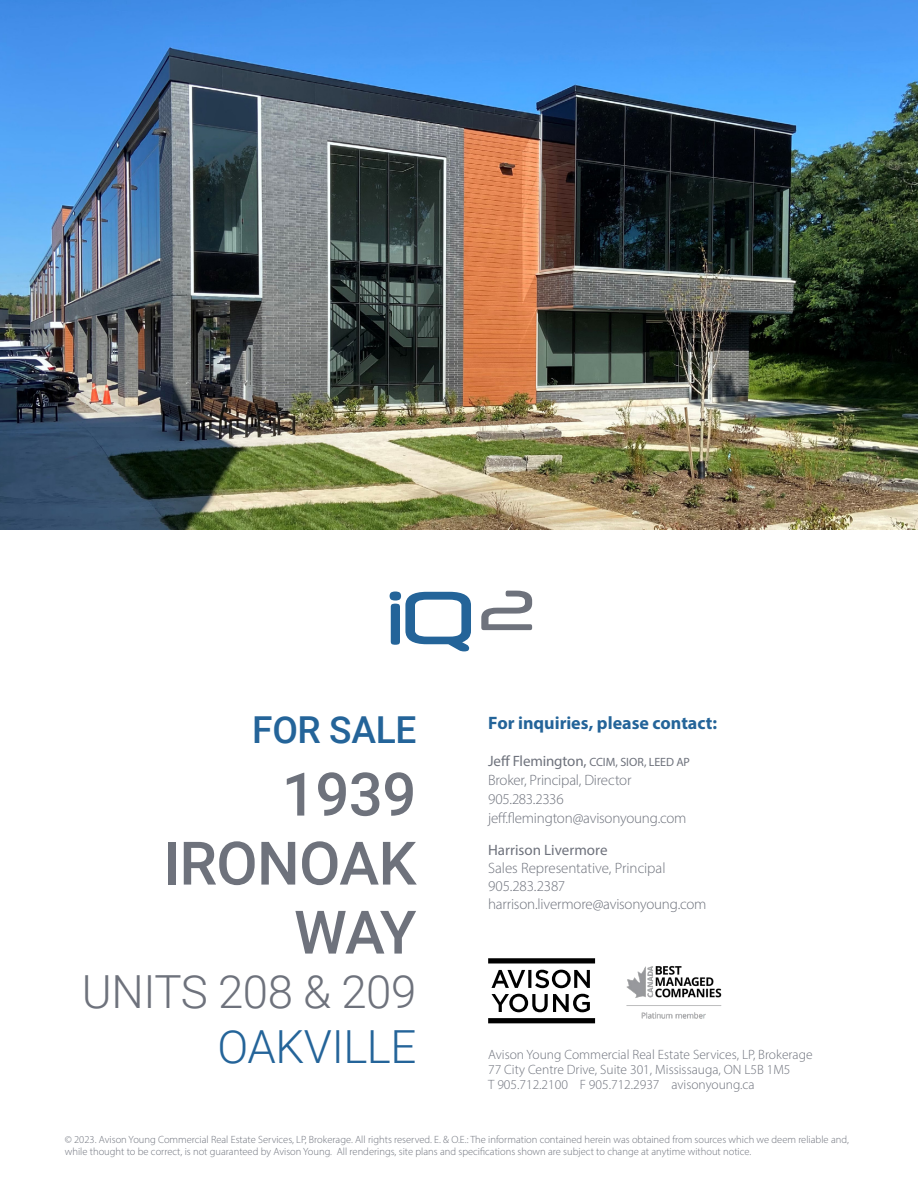
<style>
.page{position:relative;width:918px;height:1188px;background:#fff}
.page>*{position:absolute;margin:0;border:0;box-sizing:border-box;transform-origin:0 0}
.t1{font:72.6px "Neuropol";color:#246499}
.t2{font:500 60px/69px "Roboto";letter-spacing:-.01em;color:#6e727c;text-align:right}
.t3{font:300 45.6px "Roboto";letter-spacing:-.01em;color:#6e727c}
.t4{font:300 45.6px "Roboto";letter-spacing:-.01em;color:#246499}
.t5{font:500 37.2px "Roboto";letter-spacing:-.01em;color:#246499}
.t6{font:700 18px "Myriad Pro";color:#246499}
.t7{font:300 15px/18.8px "Myriad Pro";letter-spacing:-.01em;color:#6e727c}
.t8{font:15px "Myriad Pro";color:#6e727c}
.t9{font:300 13.5px/15px "Myriad Pro";color:#6e727c}
.t10{font:12px "Myriad Pro";letter-spacing:-.01em;color:#6e727c}
.t11{font:300 10.5px/12px "Myriad Pro";color:#6e727c}
.s1{font-size:15px}
</style>
<div class="page">
<svg style="left:488px;top:958px;width:107px;height:5px"></svg>
<svg style="left:488px;top:1018px;width:107px;height:5px"></svg>
<svg style="left:492px;top:970px;width:98px;height:18px"></svg>
<svg style="left:492px;top:994px;width:98px;height:18px"></svg>
<img style="left:626px;top:966px;width:96px;height:53px">
<img style="left:0;top:0;width:918px;height:529px">
<h1 class="t1" style="left:387px;top:573px;width:149px">iQ<sup>2</sup></h1>
<h3 class="t5" style="left:252px;top:704px;width:166px">FOR SALE</h3>
<h2 class="t2" style="left:163px;top:758px;width:255px">1939<br>IRONOAK<br>WAY</h2>
<h3 class="t3" style="left:82px;top:960px;width:336px">UNITS 208 &amp; 209</h3>
<h3 class="t4" style="left:218px;top:1015px;width:200px">OAKVILLE</h3>
<h3 class="t6" style="left:488px;top:711px;width:230px">For inquiries, please contact:</h3>
<p class="t10" style="left:488px;top:755px;width:203px"><span class="s1">Jeff Flemington,</span> CCIM, SIOR, LEED AP</p>
<h3 class="t7" style="left:488px;top:771px;width:200px">Broker, Principal, Director<br>905.283.2336 jeff.flemington@avisonyoung.com</h3>
<h3 class="t8" style="left:488px;top:840px;width:121px">Harrison Livermore</h3>
<h3 class="t7" style="left:488px;top:858px;width:220px;line-height:18px">Sales Representative, Principal<br>905.283.2387 harrison.livermore@avisonyoung.com</h3>
<p class="t9" style="left:488px;top:1047px;width:326px">Avison Young Commercial Real Estate Services, LP, Brokerage<br>77 City Centre Drive, Suite 301, Mississauga, ON L5B 1M5<br>T 905.712.2100 F 905.712.2937 avisonyoung.ca</p>
<p class="t11" style="left:65px;top:1133px;width:786px">© 2023. Avison Young Commercial Real Estate Services, LP, Brokerage. All rights reserved. E. &amp; O.E.: The information contained herein was obtained from sources which we deem reliable and, while thought to be correct, is not guaranteed by Avison Young. All renderings, site plans and specifications shown are subject to change at anytime without notice.</p>
</div>
